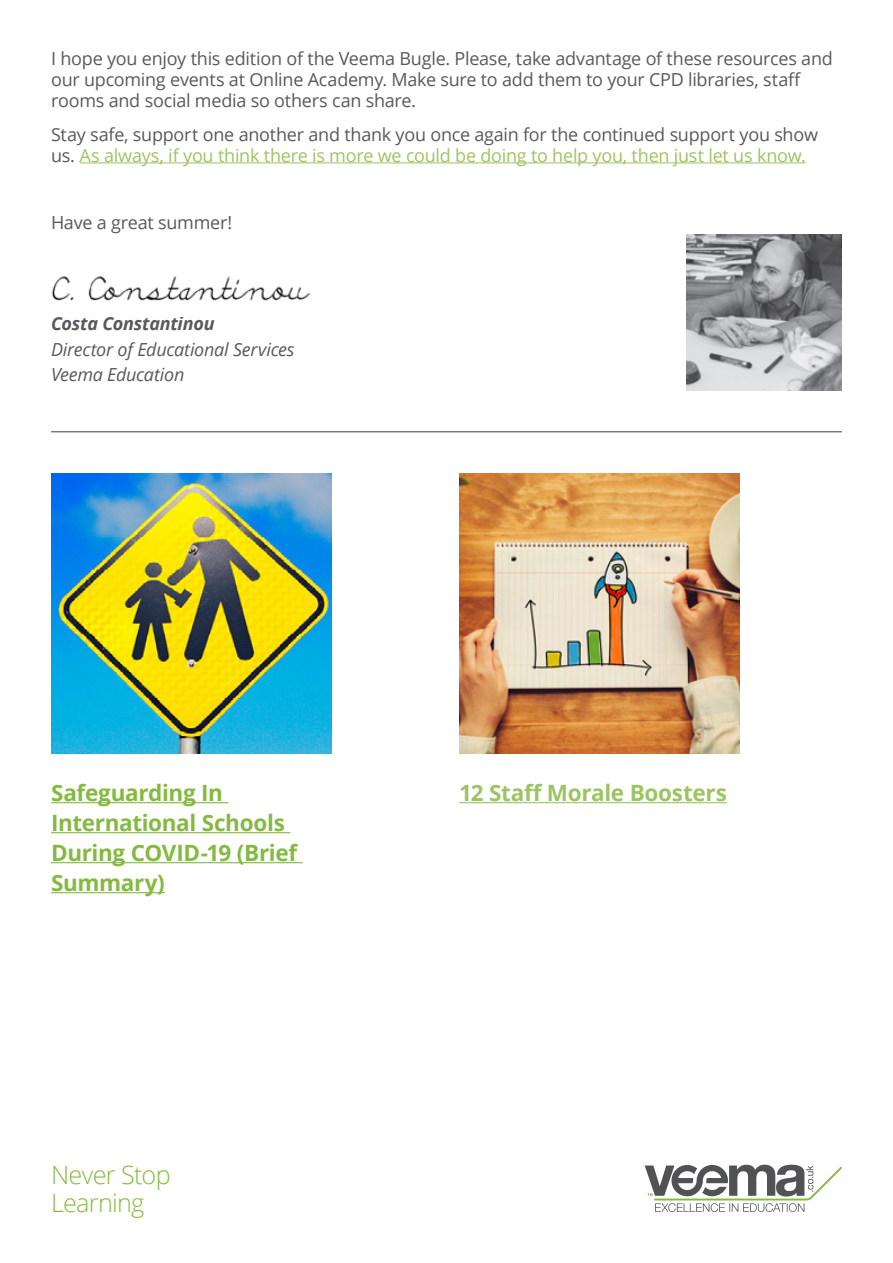
<style>
.page{position:relative;width:893px;height:1263px;background:#fff}
.page>*{position:absolute;margin:0;border:0;box-sizing:border-box;transform-origin:0 0}
.t1{font:300 25.2px/28px "Open Sans";letter-spacing:-.03em;color:#85ba41}
.t2{font:700 22.5px/30px "Open Sans";letter-spacing:-.015em;color:#85ba41}
.t3{font:700 22.5px "Open Sans";letter-spacing:-.01em;color:#9cc461}
.t4{font:18px/21px "Open Sans";letter-spacing:-.015em;color:#58595b}
.t5{font:italic 18px/25.2px "Open Sans";letter-spacing:-.015em;color:#58595b}
.t6{font:italic 700 18px "Open Sans";letter-spacing:-.015em;color:#58595b}
.s1{color:#9cc461}
</style>
<div class="page">
<svg style="left:645px;top:1165px;width:197px;height:47px"></svg>
<hr style="left:79px;top:162px;width:727px;height:1px;background:#9cc461">
<img style="left:51px;top:276px;width:259px;height:25px">
<img style="left:686px;top:235px;width:156px;height:155px">
<hr style="left:51px;top:432px;width:791px;height:1px;background:#3f3f3f">
<hr style="left:51px;top:802px;width:177px;height:1px;background:#85ba41">
<hr style="left:51px;top:832px;width:239px;height:1px;background:#85ba41">
<hr style="left:51px;top:862px;width:252px;height:1px;background:#85ba41">
<hr style="left:51px;top:892px;width:114px;height:1px;background:#85ba41">
<hr style="left:459px;top:802px;width:268px;height:1px;background:#9cc461">
<img style="left:459px;top:473px;width:281px;height:281px">
<img style="left:51px;top:473px;width:281px;height:281px">
<p class="t4" style="left:51px;top:47px;width:783px">I hope you enjoy this edition of the Veema Bugle. Please, take advantage of these resources and our upcoming events at Online Academy. Make sure to add them to your CPD libraries, staff rooms and social media so others can share.</p>
<p class="t4" style="left:51px;top:123px;width:769px">Stay safe, support one another and thank you once again for the continued support you show us. <span class="s1">As always, if you think there is more we could be doing to help you, then just let us know.</span></p>
<p class="t4" style="left:51px;top:212px;width:183px">Have a great summer!</p>
<p class="t6" style="left:51px;top:311px;width:165px">Costa Constantinou</p>
<p class="t5" style="left:51px;top:336px;width:245px">Director of Educational Services<br>Veema Education</p>
<p class="t2" style="left:51px;top:777px;width:248px">Safeguarding In<br>International Schools<br>During COVID-19 (Brief<br>Summary)</p>
<p class="t3" style="left:459px;top:777px;width:269px">12 Staff Morale Boosters</p>
<h1 class="t1" style="left:51px;top:1160px;width:121px">Never Stop<br>Learning</h1>
</div>
